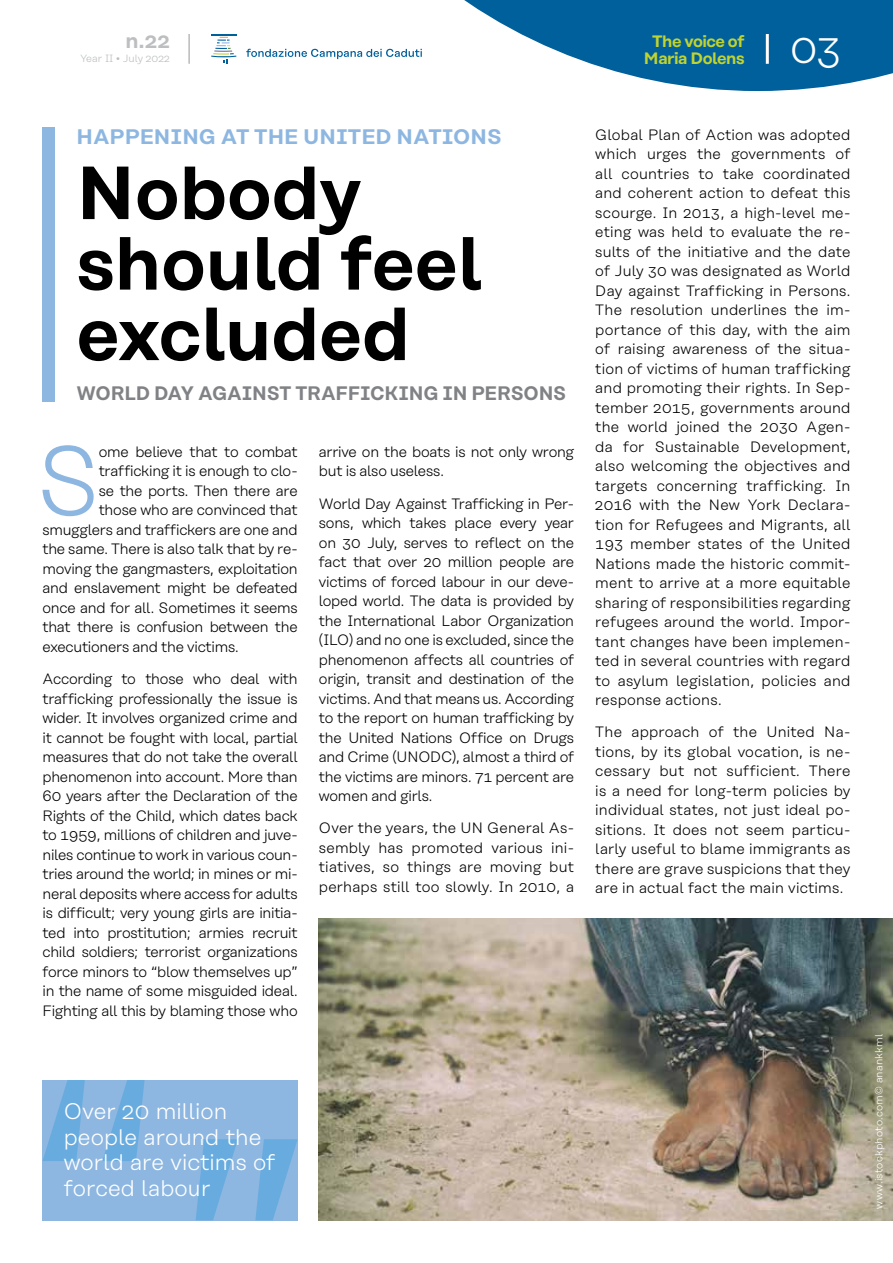
<style>
.page{position:relative;width:893px;height:1263px;background:#fff}
.page>*{position:absolute;margin:0;border:0;box-sizing:border-box;transform-origin:0 0}
.t1{font:300 98.55px "Rational Text";color:#8db7e1}
.t2{font:600 75px/70.5px "Rational Text";color:#000}
.t3{font:300 42px "Rational Text";color:#fff}
.t4{font:300 22.5px/25.5px "Rational Text";color:#fff}
.t5{font:600 21px "Rational Text";color:#8db7e1}
.t6{font:600 21px "Rational Text";color:#bcbec0}
.t7{font:600 19.5px "Rational Text";letter-spacing:-.015em;color:#808285;scale:.96 1}
.t8{font:600 16.5px/16.5px "Rational Text";letter-spacing:-.03em;color:#c1d32f;text-align:center}
.t9{font:300 15px/19.5px "Rational Text";letter-spacing:-.015em;color:#000;text-align:justify}
.t10{font:300 10.5px "Rational Text";letter-spacing:.02em;color:#fff}
.t11{font:300 10.5px "Rational Text";color:#bcbec0}
</style>
<div class="page">
<svg style="left:246px;top:49px;width:176px;height:10px"></svg>
<svg style="left:211px;top:34px;width:25px;height:30px"></svg>
<svg style="left:464px;top:0;width:429px;height:91px"></svg>
<hr style="left:766px;top:34px;width:3px;height:30px;background:#fff">
<hr style="left:188px;top:34px;width:2px;height:30px;background:#bcbec0">
<div style="left:43px;top:128px;width:12px;height:274px;background:#8db7e1"></div>
<div style="left:43px;top:1080px;width:255px;height:140px;background:#8db7e1"></div>
<svg style="left:43px;top:1080px;width:102px;height:81px"></svg>
<svg style="left:196px;top:1139px;width:102px;height:81px"></svg>
<img style="left:319px;top:918px;width:574px;height:302px">
<h3 class="t6" style="left:125px;top:28px;width:46px">n.22</h3>
<p class="t11" style="left:80px;top:53px;width:91px">Year II • July 2022</p>
<p class="t8" style="left:644px;top:33px;width:102px">The voice of<br>Maria Dolens</p>
<h3 class="t3" style="left:790px;top:25px;width:53px">03</h3>
<h3 class="t5" style="left:77px;top:125px;width:427px">HAPPENING AT THE UNITED NATIONS</h3>
<h2 class="t2" style="left:77px;top:157px;width:407px">Nobody should feel excluded</h2>
<h3 class="t7" style="left:77px;top:381px;width:512px">WORLD DAY AGAINST TRAFFICKING IN PERSONS</h3>
<h1 class="t1" style="left:35px;top:425px;width:67px">S</h1>
<p class="t9" style="left:99px;top:442px;width:200px">ome believe that to combat</p>
<p class="t9" style="left:99px;top:461px;width:200px">trafficking it is enough to clo-</p>
<p class="t9" style="left:99px;top:481px;width:200px">se the ports. Then there are</p>
<p class="t9" style="left:99px;top:500px;width:200px">those who are convinced that</p>
<p class="t9" style="left:43px;top:520px;width:257px">smugglers and traffickers are one and</p>
<p class="t9" style="left:43px;top:539px;width:257px">the same. There is also talk that by re-</p>
<p class="t9" style="left:43px;top:559px;width:257px">moving the gangmasters, exploitation</p>
<p class="t9" style="left:43px;top:578px;width:257px">and enslavement might be defeated</p>
<p class="t9" style="left:43px;top:598px;width:257px">once and for all. Sometimes it seems</p>
<p class="t9" style="left:43px;top:617px;width:257px">that there is confusion between the</p>
<p class="t9" style="left:43px;top:637px;width:198px">executioners and the victims.</p>
<p class="t9" style="left:43px;top:669px;width:257px">According to those who deal with trafficking professionally the issue is wider. It involves organized crime and it cannot be fought with local, partial measures that do not take the overall phenomenon into account. More than 60 years after the Declaration of the Rights of the Child, which dates back to 1959, millions of children and juve&shy;niles continue to work in various coun&shy;tries around the world; in mines or mi&shy;neral deposits where access for adults is difficult; very young girls are initia&shy;ted into prostitution; armies recruit child soldiers; terrorist organizations force minors to “blow themselves up” in the name of some misguided ideal.<br>Fighting all this by blaming those who</p>
<p class="t9" style="left:319px;top:442px;width:257px">arrive on the boats is not only wrong but is also useless.</p>
<p class="t9" style="left:319px;top:494px;width:257px">World Day Against Trafficking in Per&shy;sons, which takes place every year on 30 July, serves to reflect on the fact that over 20 million people are victims of forced labour in our deve&shy;loped world. The data is provided by the International Labor Organization (ILO) and no one is excluded, since the phenomenon affects all countries of origin, transit and destination of the victims. And that means us. According to the report on human trafficking by the United Nations Office on Drugs and Crime (UNODC), almost a third of the victims are minors. 71 percent are women and girls.</p>
<p class="t9" style="left:319px;top:818px;width:257px">Over the years, the UN General As&shy;sembly has promoted various ini&shy;tiatives, so things are moving but perhaps still too slowly. In 2010, a</p>
<p class="t9" style="left:595px;top:125px;width:257px">Global Plan of Action was adopted which urges the governments of all countries to take coordinated and coherent action to defeat this scourge. In 2013, a high-level me&shy;eting was held to evaluate the re&shy;sults of the initiative and the date of July 30 was designated as World Day against Trafficking in Persons.<br>The resolution underlines the im&shy;portance of this day, with the aim of raising awareness of the situa&shy;tion of victims of human trafficking and promoting their rights. In Sep&shy;tember 2015, governments around the world joined the 2030 Agen&shy;da for Sustainable Development, also welcoming the objectives and targets concerning trafficking. In 2016 with the New York Declara&shy;tion for Refugees and Migrants, all 193 member states of the United Nations made the historic commit&shy;ment to arrive at a more equitable sharing of responsibilities regarding refugees around the world. Impor&shy;tant changes have been implemen&shy;ted in several countries with regard to asylum legislation, policies and response actions.</p>
<p class="t9" style="left:595px;top:722px;width:257px">The approach of the United Na&shy;tions, by its global vocation, is ne&shy;cessary but not sufficient. There is a need for long-term policies by individual states, not just ideal po&shy;sitions. It does not seem particu&shy;larly useful to blame immigrants as there are grave suspicions that they are in actual fact the main victims.</p>
<h3 class="t4" style="left:64px;top:1099px;width:213px">Over 20 million people around the world are victims of forced labour</h3>
<p class="t10" style="left:873px;top:1209px;width:176px;rotate:-90deg">www.istockphoto.com© anankkml</p>
</div>
